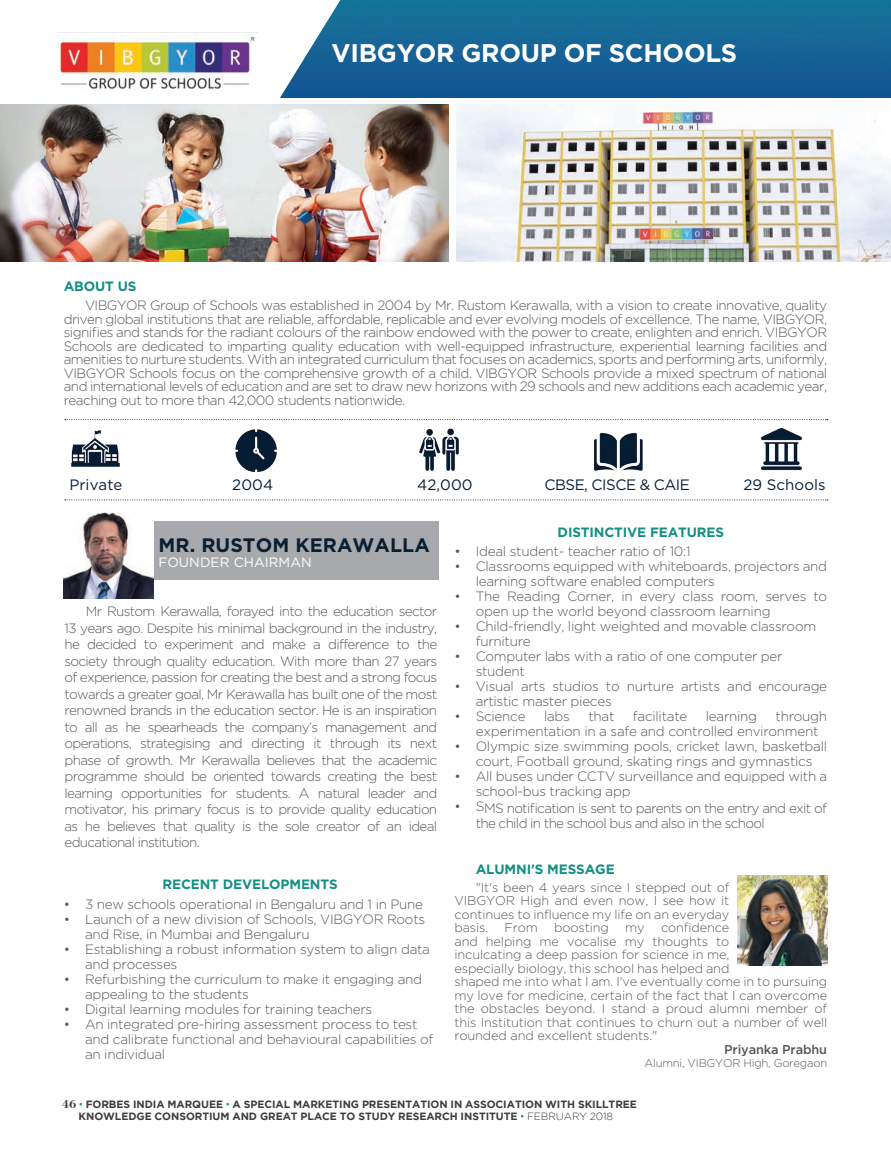
<style>
.page{position:relative;width:891px;height:1161px;background:#fff}
.page>*{position:absolute;margin:0;border:0;box-sizing:border-box;transform-origin:0 0}
.t1{font:700 25.5px "Gotham";letter-spacing:-.01em;color:#fff}
.t2{font:700 19.5px "Gotham";letter-spacing:.005em;color:#091f33}
.t3{font:15px "Gotham";letter-spacing:.005em;color:#091f33}
.t4{font:15px "Gotham";letter-spacing:-.03em;color:#091f33}
.t5{font:300 13.5px/16.5px "Gotham";letter-spacing:-.02em;color:#57585a}
.t6{font:300 13.5px/19.2px "Gotham";letter-spacing:-.04em;color:#57585a}
.t7{font:300 13.5px/15px "Gotham";letter-spacing:-.05em;color:#57585a}
.t8{font:700 13.5px "Gotham";letter-spacing:-.01em;color:#148f83}
.t9{font:13.5px "Gotham";letter-spacing:.005em;color:#fff}
.t10{font:300 12.75px/13.5px "Gotham";letter-spacing:-.01em;color:#57585a;text-align:justify}
.t11{font:500 12.75px "Gotham";letter-spacing:-.01em;color:#57585a}
.t12{font:300 11.25px "Gotham";letter-spacing:-.02em;color:#57585a}
.t13{font:700 10.5px/12px "Gotham";letter-spacing:-.005em;color:#3e3e3f}
.s1{font-weight:700;color:#148f83}
.s2{font-family:"Bodoni BT";font-size:12px}
.s3{font-weight:300}
</style>
<div class="page">
<img style="left:348px;top:0;width:543px;height:98px">
<img style="left:0;top:104px;width:448px;height:157px">
<img style="left:456px;top:104px;width:435px;height:157px">
<div style="left:143px;top:522px;width:296px;height:58px;background:#a8a9ad"></div>
<img style="left:738px;top:876px;width:89px;height:89px">
<img style="left:64px;top:512px;width:89px;height:86px">
<img style="left:71px;top:427px;width:731px;height:45px">
<svg style="left:65px;top:419px;width:763px;height:1px"></svg>
<svg style="left:65px;top:500px;width:763px;height:1px"></svg>
<svg style="left:57px;top:0;width:291px;height:98px"></svg>
<p class="t1" style="left:332px;top:37px;width:407px">VIBGYOR GROUP OF SCHOOLS</p>
<p class="t6" style="left:85px;top:276px;width:744px;text-indent:-21px"><span class="s1">ABOUT US<br></span>VIBGYOR Group of Schools was established in 2004 by Mr. Rustom Kerawalla, with a vision to create innovative, quality</p>
<p class="t5" style="left:64px;top:312px;width:765px;line-height:13.5px;text-align:justify">driven global institutions that are reliable, affordable, replicable and ever evolving models of excellence. The name, VIBGYOR, signifies and stands for the radiant colours of the rainbow endowed with the power to create, enlighten and enrich. VIBGYOR Schools are dedicated to imparting quality education with well-equipped infrastructure, experiential learning facilities and amenities to nurture students. With an integrated curriculum that focuses on academics, sports and performing arts, uniformly, VIBGYOR Schools focus on the comprehensive growth of a child. VIBGYOR Schools provide a mixed spectrum of national and international levels of education and are set to draw new horizons with 29 schools and new additions each academic year, reaching out to more than 42,000 students nationwide.</p>
<p class="t3" style="left:69px;top:476px;width:55px">Private</p>
<p class="t3" style="left:232px;top:476px;width:42px">2004</p>
<p class="t3" style="left:417px;top:476px;width:57px">42,000</p>
<p class="t4" style="left:544px;top:476px;width:147px">CBSE, CISCE &amp; CAIE</p>
<p class="t3" style="left:743px;top:476px;width:84px">29 Schools</p>
<p class="t2" style="left:158px;top:533px;width:273px">MR. RUSTOM KERAWALLA</p>
<p class="t9" style="left:158px;top:554px;width:155px">FOUNDER CHAIRMAN</p>
<p class="t5" style="left:65px;top:603px;width:374px;text-align:justify;text-indent:21px">Mr Rustom Kerawalla, forayed into the education sector 13 years ago. Despite his minimal background in the industry, he decided to experiment and make a difference to the society through quality education. With more than 27 years of experience, passion for creating the best and a strong focus towards a greater goal, Mr Kerawalla has built one of the most renowned brands in the education sector. He is an inspiration to all as he spearheads the company’s management and operations, strategising and directing it through its next phase of growth. Mr Kerawalla believes that the academic programme should be oriented towards creating the best learning opportunities for students. A natural leader and motivator, his primary focus is to provide quality education as he believes that quality is the sole creator of an ideal educational institution.</p>
<p class="t8" style="left:162px;top:876px;width:177px">RECENT DEVELOPMENTS</p>
<p class="t5" style="left:64px;top:896px;width:361px">• 3 new schools operational in Bengaluru and 1 in Pune</p>
<p class="t5" style="left:85px;top:911px;width:342px;line-height:15px;text-indent:-21px">• Launch of a new division of Schools, VIBGYOR Roots and Rise, in Mumbai and Bengaluru</p>
<p class="t5" style="left:85px;top:941px;width:347px;line-height:15px;text-indent:-21px">• Establishing a robust information system to align data and processes</p>
<p class="t5" style="left:85px;top:971px;width:339px;line-height:15px;text-indent:-21px">• Refurbishing the curriculum to make it engaging and appealing to the students</p>
<p class="t5" style="left:64px;top:1001px;width:310px">• Digital learning modules for training teachers</p>
<p class="t5" style="left:85px;top:1016px;width:350px;line-height:15px;text-indent:-21px">• An integrated pre-hiring assessment process to test and calibrate functional and behavioural capabilities of an individual</p>
<p class="t8" style="left:558px;top:524px;width:168px">DISTINCTIVE FEATURES</p>
<p class="t5" style="left:454px;top:543px;width:238px">• Ideal student- teacher ratio of 10:1</p>
<p class="t5" style="left:476px;top:559px;width:353px;line-height:15px;text-indent:-21px">• Classrooms equipped with whiteboards, projectors and learning software enabled computers</p>
<p class="t5" style="left:476px;top:589px;width:353px;line-height:15px;text-indent:-21px">• The Reading Corner, in every class room, serves to open up the world beyond classroom learning</p>
<p class="t5" style="left:476px;top:619px;width:342px;line-height:15px;text-indent:-21px">• Child-friendly, light weighted and movable classroom furniture</p>
<p class="t5" style="left:476px;top:649px;width:308px;line-height:15px;text-indent:-21px">• Computer labs with a ratio of one computer per student</p>
<p class="t5" style="left:476px;top:679px;width:353px;line-height:15px;text-indent:-21px">• Visual arts studios to nurture artists and encourage artistic master pieces</p>
<p class="t5" style="left:454px;top:708px;width:73px">• Science</p>
<p class="t5" style="left:544px;top:708px;width:27px">labs</p>
<p class="t5" style="left:588px;top:708px;width:28px">that</p>
<p class="t5" style="left:633px;top:708px;width:56px">facilitate</p>
<p class="t5" style="left:706px;top:708px;width:53px">learning</p>
<p class="t5" style="left:476px;top:709px;width:353px;line-height:15px;text-indent:300px">through experimentation in a safe and controlled environment</p>
<p class="t5" style="left:454px;top:739px;width:374px;line-height:15px;text-align:center">• Olympic size swimming pools, cricket lawn, basketball court, Football ground, skating rings and gymnastics</p>
<p class="t5" style="left:476px;top:769px;width:353px;line-height:15px;text-indent:-21px">• All buses under CCTV surveillance and equipped with a school-bus tracking app</p>
<p class="t7" style="left:476px;top:800px;width:353px;text-indent:-21px">• SMS notification is sent to parents on the entry and exit of the child in the school bus and also in the school</p>
<p class="t8" style="left:476px;top:861px;width:141px">ALUMNI'S MESSAGE</p>
<p class="t10" style="left:454px;top:880px;width:276px;text-indent:21px">"It's been 4 years since I stepped out of VIBGYOR High and even now, I see how it continues to influence my life on an everyday basis.</p>
<p class="t10" style="left:505px;top:921px;width:35px">From</p>
<p class="t10" style="left:554px;top:921px;width:56px">boosting</p>
<p class="t10" style="left:625px;top:921px;width:21px">my</p>
<p class="t10" style="left:661px;top:921px;width:70px">confidence</p>
<p class="t10" style="left:454px;top:934px;width:276px">and helping me vocalise my thoughts to</p>
<p class="t10" style="left:454px;top:948px;width:276px">inculcating a deep passion for science in me,</p>
<p class="t10" style="left:454px;top:961px;width:276px">especially biology, this school has helped and</p>
<p class="t10" style="left:454px;top:975px;width:374px">shaped me into what I am. I've eventually come in to pursuing</p>
<p class="t10" style="left:454px;top:988px;width:374px">my love for medicine, certain of the fact that I can overcome</p>
<p class="t10" style="left:454px;top:1002px;width:374px">the obstacles beyond. I stand a proud alumni member of</p>
<p class="t10" style="left:454px;top:1015px;width:374px">this Institution that continues to churn out a number of well</p>
<p class="t10" style="left:454px;top:1029px;width:204px">rounded and excellent students."</p>
<p class="t11" style="left:724px;top:1042px;width:104px">Priyanka Prabhu</p>
<p class="t12" style="left:644px;top:1056px;width:184px">Alumni, VIBGYOR High, Goregaon</p>
<p class="t13" style="left:79px;top:1098px;width:560px;text-indent:-16px"><span class="s2">46</span> FORBES INDIA MARQUEE A SPECIAL MARKETING PRESENTATION IN ASSOCIATION WITH SKILLTREE<br>KNOWLEDGE CONSORTIUM AND GREAT PLACE TO STUDY RESEARCH INSTITUTE <span class="s3">FEBRUARY 2018</span></p>
</div>
